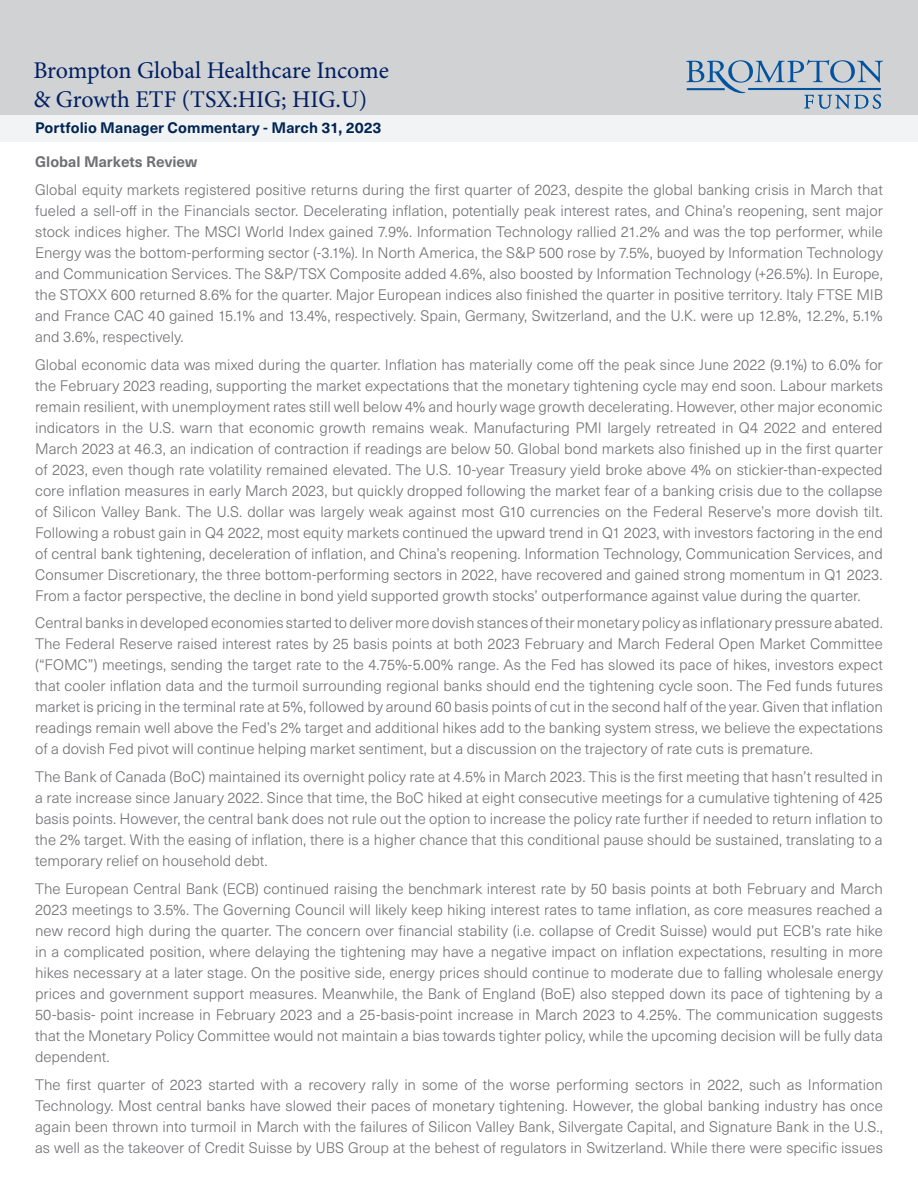
<style>
.page{position:relative;width:918px;height:1188px;background:#fff}
.page>*{position:absolute;margin:0;border:0;box-sizing:border-box;transform-origin:0 0}
.t1{font:24px "Minion Pro";letter-spacing:-.005em;color:#001f61}
.Headline{font:300 15px/21px "Neue Haas Unica W1 G";color:#6f7073;text-align:justify}
.t2{font:700 15px "Neue Haas Unica W1 G";letter-spacing:.005em;color:#002553}
.Headline-2{font:700 15px "Neue Haas Unica W1 G";color:#6f7073}
</style>
<div class="page">
<div style="left:0;top:115px;width:918px;height:27px;background:#f2f3f4"></div>
<div style="left:0;top:0;width:918px;height:115px;background:#d1d2d4"></div>
<svg style="left:686px;top:60px;width:197px;height:49px"></svg>
<p class="t1" style="left:33px;top:54px;width:357px">Brompton Global Healthcare Income</p>
<p class="t1" style="left:33px;top:83px;width:335px">&amp; Growth ETF (TSX:HIG; HIG.U)</p>
<p class="t2" style="left:35px;top:116px;width:348px">Portfolio Manager Commentary - March 31, 2023</p>
<p class="Headline-2" style="left:35px;top:150px;width:164px">Global Markets Review</p>
<p class="Headline" style="left:35px;top:178px;width:849px">Global equity markets registered positive returns during the first quarter of 2023, despite the global banking crisis in March that fueled a sell-off in the Financials sector. Decelerating inflation, potentially peak interest rates, and China’s reopening, sent major stock indices higher. The MSCI World Index gained 7.9%. Information Technology rallied 21.2% and was the top performer, while Energy was the bottom-performing sector (-3.1%). In North America, the S&amp;P 500 rose by 7.5%, buoyed by Information Technology and Communication Services. The S&amp;P/TSX Composite added 4.6%, also boosted by Information Technology (+26.5%). In Europe, the STOXX 600 returned 8.6% for the quarter. Major European indices also finished the quarter in positive territory. Italy FTSE MIB and France CAC 40 gained 15.1% and 13.4%, respectively. Spain, Germany, Switzerland, and the U.K. were up 12.8%, 12.2%, 5.1% and 3.6%, respectively.</p>
<p class="Headline" style="left:35px;top:353px;width:849px">Global economic data was mixed during the quarter. Inflation has materially come off the peak since June 2022 (9.1%) to 6.0% for the February 2023 reading, supporting the market expectations that the monetary tightening cycle may end soon. Labour markets remain resilient, with unemployment rates still well below 4% and hourly wage growth decelerating. However, other major economic indicators in the U.S. warn that economic growth remains weak. Manufacturing PMI largely retreated in Q4 2022 and entered March 2023 at 46.3, an indication of contraction if readings are below 50. Global bond markets also finished up in the first quarter of 2023, even though rate volatility remained elevated. The U.S. 10-year Treasury yield broke above 4% on stickier-than-expected core inflation measures in early March 2023, but quickly dropped following the market fear of a banking crisis due to the collapse of Silicon Valley Bank. The U.S. dollar was largely weak against most G10 currencies on the Federal Reserve’s more dovish tilt.<br>Following a robust gain in Q4 2022, most equity markets continued the upward trend in Q1 2023, with investors factoring in the end of central bank tightening, deceleration of inflation, and China’s reopening. Information Technology, Communication Services, and Consumer Discretionary, the three bottom-performing sectors in 2022, have recovered and gained strong momentum in Q1 2023.<br>From a factor perspective, the decline in bond yield supported growth stocks’ outperformance against value during the quarter.</p>
<p class="Headline" style="left:35px;top:612px;width:849px">Central banks in developed economies started to deliver more dovish stances of their monetary policy as inflationary pressure abated.<br>The Federal Reserve raised interest rates by 25 basis points at both 2023 February and March Federal Open Market Committee (“FOMC”) meetings, sending the target rate to the 4.75%-5.00% range. As the Fed has slowed its pace of hikes, investors expect that cooler inflation data and the turmoil surrounding regional banks should end the tightening cycle soon. The Fed funds futures market is pricing in the terminal rate at 5%, followed by around 60 basis points of cut in the second half of the year. Given that inflation readings remain well above the Fed’s 2% target and additional hikes add to the banking system stress, we believe the expectations of a dovish Fed pivot will continue helping market sentiment, but a discussion on the trajectory of rate cuts is premature.</p>
<p class="Headline" style="left:35px;top:766px;width:849px">The Bank of Canada (BoC) maintained its overnight policy rate at 4.5% in March 2023. This is the first meeting that hasn’t resulted in a rate increase since January 2022. Since that time, the BoC hiked at eight consecutive meetings for a cumulative tightening of 425 basis points. However, the central bank does not rule out the option to increase the policy rate further if needed to return inflation to the 2% target. With the easing of inflation, there is a higher chance that this conditional pause should be sustained, translating to a temporary relief on household debt.</p>
<p class="Headline" style="left:35px;top:877px;width:849px">The European Central Bank (ECB) continued raising the benchmark interest rate by 50 basis points at both February and March 2023 meetings to 3.5%. The Governing Council will likely keep hiking interest rates to tame inflation, as core measures reached a new record high during the quarter. The concern over financial stability (i.e. collapse of Credit Suisse) would put ECB’s rate hike in a complicated position, where delaying the tightening may have a negative impact on inflation expectations, resulting in more hikes necessary at a later stage. On the positive side, energy prices should continue to moderate due to falling wholesale energy prices and government support measures. Meanwhile, the Bank of England (BoE) also stepped down its pace of tightening by a 50-basis- point increase in February 2023 and a 25-basis-point increase in March 2023 to 4.25%. The communication suggests that the Monetary Policy Committee would not maintain a bias towards tighter policy, while the upcoming decision will be fully data dependent.</p>
<p class="Headline" style="left:35px;top:1073px;width:849px">The first quarter of 2023 started with a recovery rally in some of the worse performing sectors in 2022, such as Information Technology. Most central banks have slowed their paces of monetary tightening. However, the global banking industry has once again been thrown into turmoil in March with the failures of Silicon Valley Bank, Silvergate Capital, and Signature Bank in the U.S., as well as the takeover of Credit Suisse by UBS Group at the behest of regulators in Switzerland. While there were specific issues</p>
</div>
